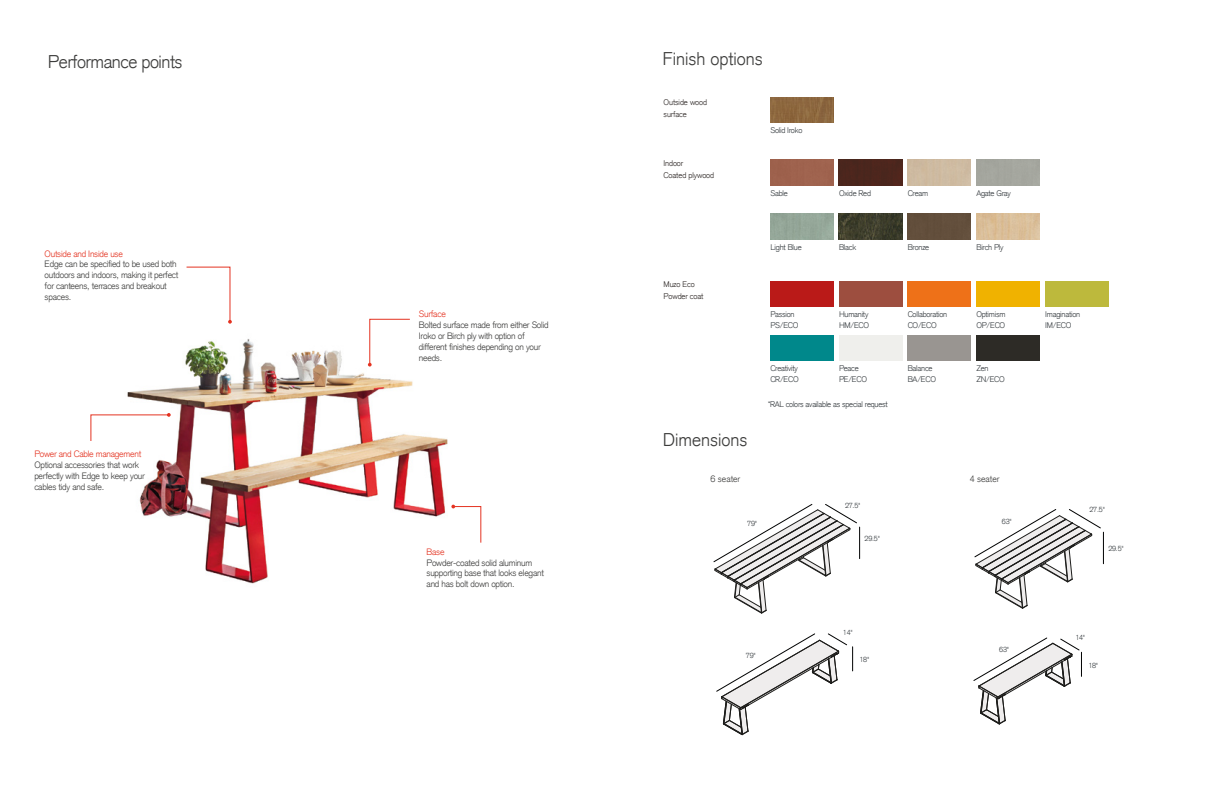
<style>
.page{position:relative;width:1224px;height:792px;background:#fff}
.page>*{position:absolute;margin:0;border:0;box-sizing:border-box;transform-origin:0 0}
.t1{font:300 18px "Akzidenz Grotesk CE";color:#3c3c3b}
.t2{font:300 18px "Akzidenz Grotesk CE";letter-spacing:-.025em;color:#3c3c3b}
.t3{font:300 9px/10.8px "Akzidenz Grotesk CE";letter-spacing:-.025em;color:#3c3c3b}
.t4{font:300 9px "Akzidenz Grotesk CE";letter-spacing:-.025em;color:#e43321}
.t5{font:300 8.9px "Akzidenz Grotesk CE";color:#3c3c3b}
.t6{font:300 8px/11px "Akzidenz Grotesk CE";letter-spacing:-.025em;color:#33393d}
.t7{font:300 8px/12px "Akzidenz Grotesk CE";letter-spacing:-.01em;color:#2b2523}
.t8{font:300 7.2px "Akzidenz Grotesk CE";letter-spacing:-.025em;color:#33393d}
</style>
<div class="page">
<img style="left:127px;top:318px;width:327px;height:266px">
<svg style="left:368px;top:319px;width:42px;height:48px"></svg>
<svg style="left:90px;top:413px;width:81px;height:28px"></svg>
<svg style="left:186px;top:267px;width:46px;height:57px"></svg>
<svg style="left:451px;top:505px;width:30px;height:38px"></svg>
<img style="left:770px;top:97px;width:64px;height:25px">
<div style="left:770px;top:160px;width:64px;height:25px;background:#9f624e"></div>
<div style="left:839px;top:160px;width:63px;height:25px;background:#4c261d"></div>
<img style="left:839px;top:214px;width:63px;height:25px">
<div style="left:908px;top:214px;width:63px;height:25px;background:#634f3c"></div>
<img style="left:976px;top:214px;width:63px;height:25px">
<div style="left:770px;top:281px;width:64px;height:25px;background:#ba1a18"></div>
<div style="left:839px;top:281px;width:63px;height:25px;background:#9d4e3f"></div>
<div style="left:908px;top:281px;width:63px;height:25px;background:#ee7118"></div>
<div style="left:976px;top:281px;width:63px;height:25px;background:#f0b200"></div>
<div style="left:1045px;top:281px;width:63px;height:25px;background:#bdb93c"></div>
<div style="left:770px;top:335px;width:64px;height:25px;background:#00888b"></div>
<div style="left:839px;top:335px;width:63px;height:25px;background:#efefec"></div>
<div style="left:908px;top:335px;width:63px;height:25px;background:#999591"></div>
<div style="left:976px;top:335px;width:63px;height:25px;background:#2d2b26"></div>
<hr style="left:859px;top:527px;width:1px;height:32px;background:#010202">
<svg style="left:714px;top:504px;width:143px;height:109px"></svg>
<hr style="left:1103px;top:532px;width:1px;height:32px;background:#010202">
<svg style="left:974px;top:509px;width:127px;height:100px"></svg>
<svg style="left:716px;top:633px;width:137px;height:102px"></svg>
<svg style="left:973px;top:638px;width:109px;height:87px"></svg>
<h1 class="t2" style="left:48px;top:50px;width:136px">Performance points</h1>
<h1 class="t1" style="left:663px;top:47px;width:102px">Finish options</h1>
<p class="t4" style="left:45px;top:248px;width:80px">Outside and Inside use</p>
<p class="t3" style="left:45px;top:259px;width:135px">Edge can be specified to be used both outdoors and indoors, making it perfect for canteens, terraces and breakout spaces.</p>
<p class="t4" style="left:34px;top:448px;width:108px">Power and Cable management</p>
<p class="t3" style="left:34px;top:460px;width:112px">Optional accessories that work perfectly with Edge to keep your cables tidy and safe.</p>
<p class="t4" style="left:419px;top:308px;width:28px">Surface</p>
<p class="t3" style="left:419px;top:319px;width:131px">Bolted surface made from either Solid<br>Iroko or Birch ply with option of different finishes depending on your needs.</p>
<p class="t4" style="left:427px;top:546px;width:19px">Base</p>
<p class="t3" style="left:427px;top:557px;width:119px">Powder-coated solid aluminum supporting base that looks elegant and has bolt down option.</p>
<p class="t7" style="left:664px;top:96px;width:45px">Outside wood surface</p>
<p class="t7" style="left:664px;top:157px;width:52px">Indoor<br>Coated plywood</p>
<p class="t7" style="left:664px;top:278px;width:41px">Muzo Eco<br>Powder coat</p>
<p class="t6" style="left:770px;top:125px;width:34px">Solid Iroko</p>
<p class="t6" style="left:770px;top:188px;width:19px">Sable</p>
<p class="t6" style="left:839px;top:188px;width:34px">Oxide Red</p>
<p class="t6" style="left:908px;top:188px;width:22px">Cream</p>
<p class="t6" style="left:976px;top:188px;width:36px">Agate Gray</p>
<p class="t6" style="left:770px;top:242px;width:33px">Light Blue</p>
<p class="t6" style="left:839px;top:242px;width:19px">Black</p>
<p class="t6" style="left:908px;top:242px;width:23px">Bronze</p>
<p class="t6" style="left:976px;top:242px;width:29px">Birch Ply</p>
<p class="t6" style="left:770px;top:309px;width:30px">Passion<br>PS/ECO</p>
<p class="t6" style="left:839px;top:309px;width:32px">Humanity<br>HM/ECO</p>
<p class="t6" style="left:908px;top:309px;width:41px">Collaboration<br>CO/ECO</p>
<p class="t6" style="left:976px;top:309px;width:31px">Optimism<br>OP/ECO</p>
<p class="t6" style="left:1045px;top:309px;width:36px">Imagination<br>IM/ECO</p>
<p class="t6" style="left:770px;top:363px;width:30px">Creativity<br>CR/ECO</p>
<p class="t6" style="left:839px;top:363px;width:30px">Peace<br>PE/ECO</p>
<p class="t6" style="left:908px;top:363px;width:30px">Balance<br>BA/ECO</p>
<p class="t6" style="left:976px;top:363px;width:30px">Zen<br>ZN/ECO</p>
<p class="t6" style="left:768px;top:398px;width:121px">*RAL colors available as special request</p>
<h1 class="t1" style="left:663px;top:429px;width:86px">Dimensions</h1>
<p class="t5" style="left:710px;top:473px;width:31px">6 seater</p>
<p class="t5" style="left:970px;top:473px;width:31px">4 seater</p>
<p class="t8" style="left:747px;top:519px;width:11px">79"</p>
<p class="t8" style="left:746px;top:651px;width:11px">79"</p>
<p class="t8" style="left:845px;top:501px;width:17px">27.5"</p>
<p class="t8" style="left:865px;top:534px;width:17px">29.5"</p>
<p class="t8" style="left:843px;top:627px;width:11px">14"</p>
<p class="t8" style="left:860px;top:655px;width:11px">18"</p>
<p class="t8" style="left:1002px;top:517px;width:11px">63"</p>
<p class="t8" style="left:999px;top:645px;width:11px">63"</p>
<p class="t8" style="left:1089px;top:504px;width:17px">27.5"</p>
<p class="t8" style="left:1108px;top:544px;width:17px">29.5"</p>
<p class="t8" style="left:1075px;top:633px;width:11px">14"</p>
<p class="t8" style="left:1088px;top:660px;width:11px">18"</p>
</div>
